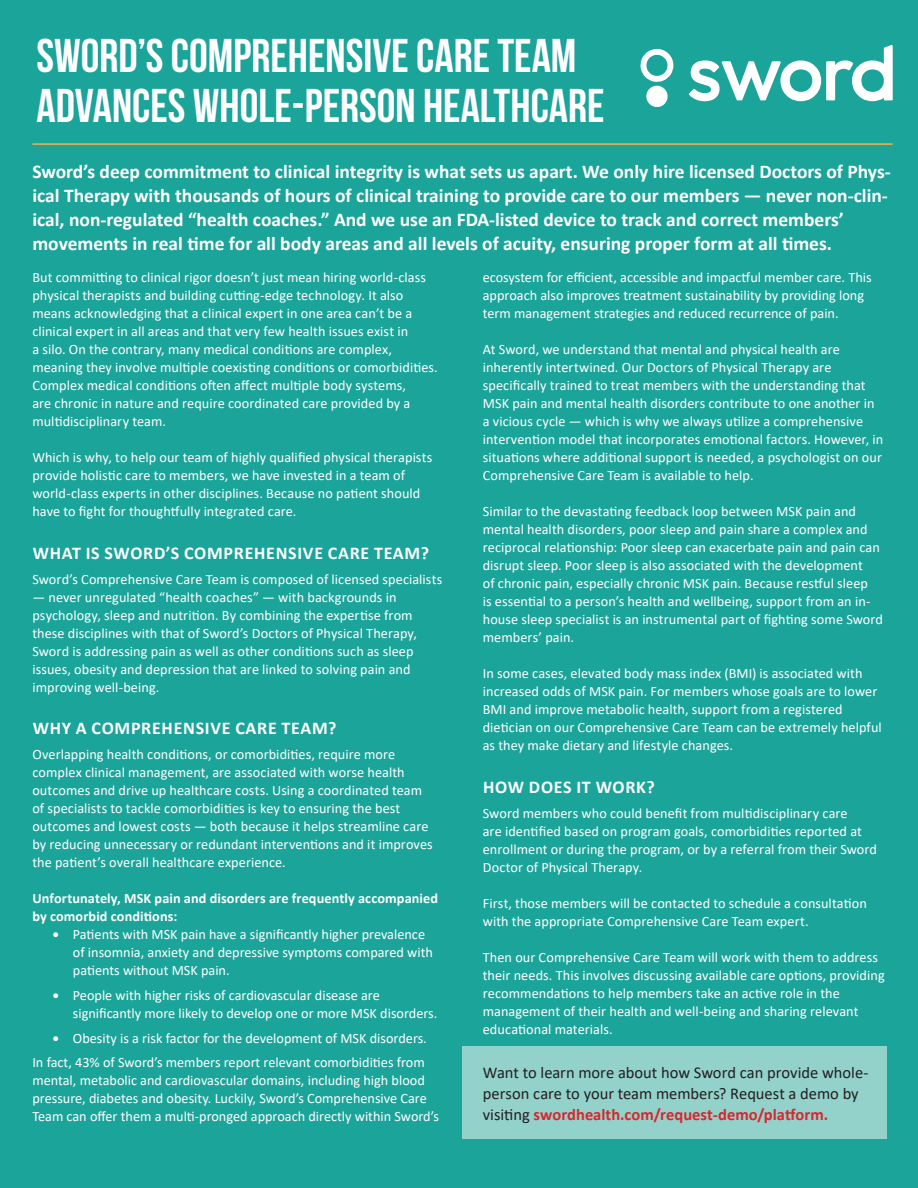
<style>
.page{position:relative;width:918px;height:1188px;background:#1ba49a}
.page>*{position:absolute;margin:0;border:0;box-sizing:border-box;transform-origin:0 0}
.t1{font:700 47.25px/50.1px "Bebas Neue";color:#fff}
.t2{font:700 19.5px/24px "Calibri";color:#fff}
.t3{font:700 18px "Calibri";letter-spacing:.04em;color:#fff}
.t4{font:16.5px/21px "Calibri";color:#231f20}
.White_bullets{font:14.25px/18px "Calibri";letter-spacing:.005em;color:#fff}
.t5{font:700 14.25px/18px "Calibri";letter-spacing:.01em;color:#fff}
.s1{font-weight:700;font-size:13.5px}
.s2{font-weight:700;color:#da252c}
</style>
<div class="page">
<div style="left:463px;top:1046px;width:424px;height:93px;background:#93d2ca"></div>
<hr style="left:32px;top:143px;width:861px;height:2px;background:#fbae43">
<svg style="left:641px;top:45px;width:252px;height:62px"></svg>
<p class="t1" style="left:36px;top:30px;width:570px">SWORD’S COMPREHENSIVE CARE TEAM<br>ADVANCES WHOLE-PERSON HEALTHCARE</p>
<p class="t2" style="left:32px;top:160px;width:860px">Sword’s deep commitment to clinical integrity is what sets us apart. We only hire licensed Doctors of Phys&shy;ical Therapy with thousands of hours of clinical training to provide care to our members — never non-clin&shy;ical, non-regulated “health coaches.” And we use an FDA-listed device to track and correct members’ movements in real time for all body areas and all levels of acuity, ensuring proper form at all times.</p>
<p class="White_bullets" style="left:32px;top:268px;width:407px">But committing to clinical rigor doesn’t just mean hiring world-class physical therapists and building cutting-edge technology. It also means acknowledging that a clinical expert in one area can’t be a clinical expert in all areas and that very few health issues exist in<br>a silo. On the contrary, many medical conditions are complex, meaning they involve multiple coexisting conditions or comorbidities.<br>Complex medical conditions often affect multiple body systems,<br>are chronic in nature and require coordinated care provided by a multidisciplinary team.</p>
<p class="White_bullets" style="left:32px;top:448px;width:401px">Which is why, to help our team of highly qualified physical therapists provide holistic care to members, we have invested in a team of world-class experts in other disciplines. Because no patient should have to fight for thoughtfully integrated care.</p>
<p class="t3" style="left:33px;top:540px;width:398px">WHAT IS SWORD’S COMPREHENSIVE CARE TEAM?</p>
<p class="White_bullets" style="left:32px;top:570px;width:411px">Sword’s Comprehensive Care Team is composed of licensed specialists</p>
<p class="White_bullets" style="left:32px;top:588px;width:386px">— never unregulated “health coaches” — with backgrounds in psychology, sleep and nutrition. By combining the expertise from these disciplines with that of Sword’s Doctors of Physical Therapy, Sword is addressing pain as well as other conditions such as sleep issues, obesity and depression that are linked to solving pain and improving well-being.</p>
<p class="t3" style="left:33px;top:716px;width:305px">WHY A COMPREHENSIVE CARE TEAM?</p>
<p class="White_bullets" style="left:32px;top:745px;width:402px">Overlapping health conditions, or comorbidities, require more complex clinical management, are associated with worse health outcomes and drive up healthcare costs. Using a coordinated team of specialists to tackle comorbidities is key to ensuring the best outcomes and lowest costs — both because it helps streamline care by reducing unnecessary or redundant interventions and it improves the patient’s overall healthcare experience.</p>
<p class="t5" style="left:32px;top:889px;width:407px">Unfortunately, MSK pain and disorders are frequently accompanied by comorbid conditions:</p>
<p class="White_bullets" style="left:73px;top:925px;width:362px;text-indent:-20px"><span class="s1">•</span> Patients with MSK pain have a significantly higher prevalence of insomnia, anxiety and depressive symptoms compared with patients without MSK pain.</p>
<p class="White_bullets" style="left:73px;top:986px;width:366px;text-indent:-20px"><span class="s1">•</span> People with higher risks of cardiovascular disease are significantly more likely to develop one or more MSK disorders.</p>
<p class="White_bullets" style="left:53px;top:1029px;width:376px"><span class="s1">•</span> Obesity is a risk factor for the development of MSK disorders.</p>
<p class="White_bullets" style="left:32px;top:1053px;width:408px">In fact, 43% of Sword’s members report relevant comorbidities from mental, metabolic and cardiovascular domains, including high blood pressure, diabetes and obesity. Luckily, Sword’s Comprehensive Care Team can offer them a multi-pronged approach directly within Sword’s</p>
<p class="White_bullets" style="left:483px;top:268px;width:390px">ecosystem for efficient, accessible and impactful member care. This approach also improves treatment sustainability by providing long term management strategies and reduced recurrence of pain.</p>
<p class="White_bullets" style="left:483px;top:340px;width:402px">At Sword, we understand that mental and physical health are inherently intertwined. Our Doctors of Physical Therapy are specifically trained to treat members with the understanding that MSK pain and mental health disorders contribute to one another in a vicious cycle — which is why we always utilize a comprehensive intervention model that incorporates emotional factors. However, in situations where additional support is needed, a psychologist on our Comprehensive Care Team is available to help.</p>
<p class="White_bullets" style="left:483px;top:502px;width:402px">Similar to the devastating feedback loop between MSK pain and mental health disorders, poor sleep and pain share a complex and reciprocal relationship: Poor sleep can exacerbate pain and pain can disrupt sleep. Poor sleep is also associated with the development<br>of chronic pain, especially chronic MSK pain. Because restful sleep<br>is essential to a person’s health and wellbeing, support from an in&shy;house sleep specialist is an instrumental part of fighting some Sword members’ pain.</p>
<p class="White_bullets" style="left:483px;top:664px;width:401px">In some cases, elevated body mass index (BMI) is associated with increased odds of MSK pain. For members whose goals are to lower BMI and improve metabolic health, support from a registered dietician on our Comprehensive Care Team can be extremely helpful as they make dietary and lifestyle changes.</p>
<p class="t3" style="left:483px;top:774px;width:173px">HOW DOES IT WORK?</p>
<p class="White_bullets" style="left:483px;top:804px;width:396px">Sword members who could benefit from multidisciplinary care<br>are identified based on program goals, comorbidities reported at enrollment or during the program, or by a referral from their Sword Doctor of Physical Therapy.</p>
<p class="White_bullets" style="left:483px;top:894px;width:386px">First, those members will be contacted to schedule a consultation with the appropriate Comprehensive Care Team expert.</p>
<p class="White_bullets" style="left:483px;top:947px;width:403px">Then our Comprehensive Care Team will work with them to address their needs. This involves discussing available care options, providing recommendations to help members take an active role in the management of their health and well-being and sharing relevant educational materials.</p>
<p class="t4" style="left:483px;top:1061px;width:387px">Want to learn more about how Sword can provide whole&shy;person care to your team members? Request a demo by visiting <span class="s2">swordhealth.com/request-demo/platform.</span></p>
</div>
